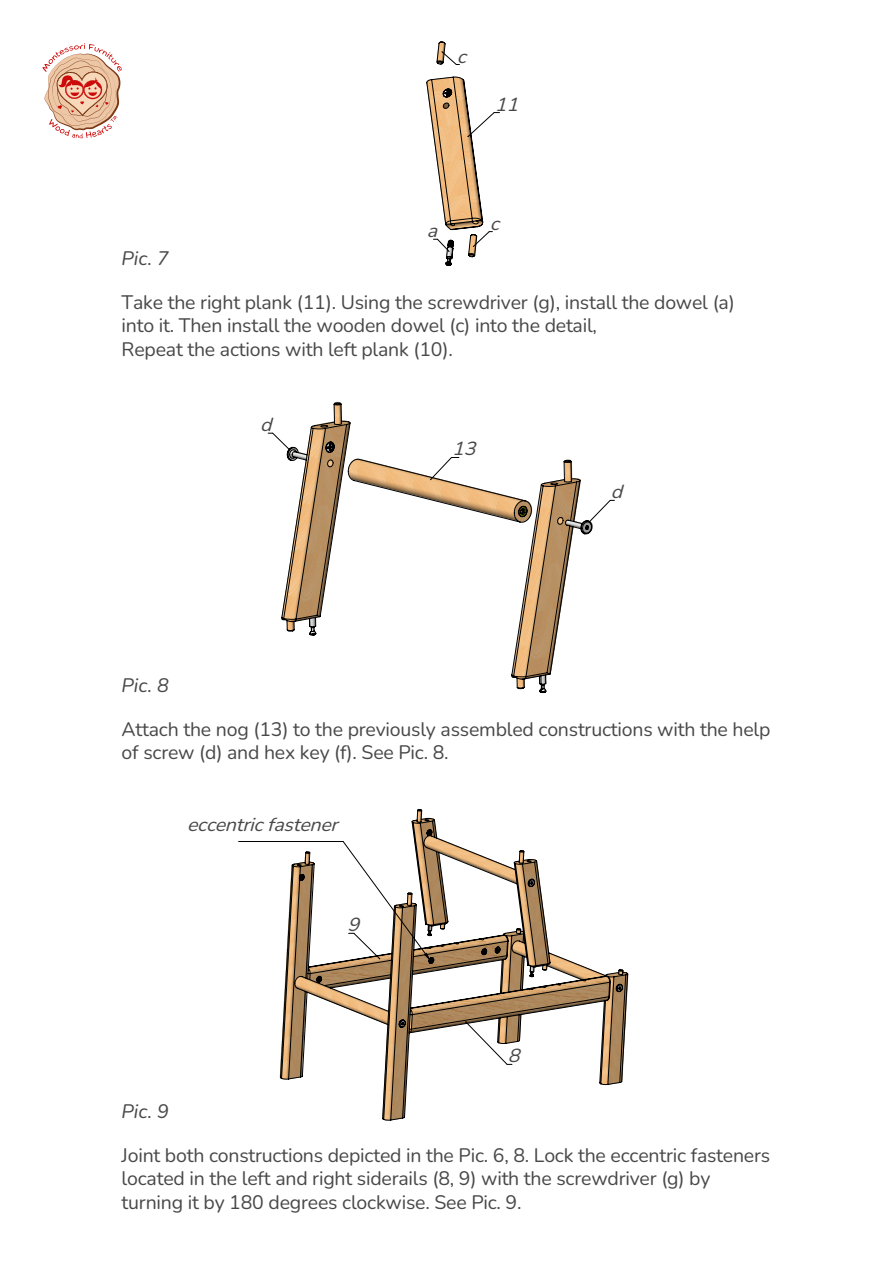
<style>
.page{position:relative;width:893px;height:1263px;background:#fff}
.page>*{position:absolute;margin:0;border:0;box-sizing:border-box;transform-origin:0 0}
.t1{font:200 19.5px/23.4px "Nunito";letter-spacing:-.01em;color:#484848}
.t2{font:italic 200 19.5px "Nunito";color:#484848}
.t3{font:italic 200 18.9px "Nunito";color:#484848;scale:1.04 1}
</style>
<div class="page">
<svg style="left:426px;top:41px;width:73px;height:225px"></svg>
<svg style="left:281px;top:402px;width:311px;height:291px"></svg>
<svg style="left:430px;top:457px;width:29px;height:23px"></svg>
<svg style="left:268px;top:432px;width:22px;height:18px"></svg>
<svg style="left:589px;top:500px;width:25px;height:23px"></svg>
<svg style="left:280px;top:809px;width:348px;height:311px"></svg>
<hr style="left:239px;top:841px;width:104px;height:1px;background:#000">
<svg style="left:343px;top:841px;width:88px;height:120px"></svg>
<svg style="left:465px;top:1021px;width:47px;height:44px"></svg>
<svg style="left:42px;top:43px;width:80px;height:95px"></svg>
<p class="t2" style="left:122px;top:244px;width:49px">Pic. 7</p>
<p class="t3" style="left:457px;top:43px;width:17px">с</p>
<p class="t3" style="left:495px;top:91px;width:30px">11</p>
<p class="t3" style="left:427px;top:218px;width:18px">a</p>
<p class="t3" style="left:490px;top:210px;width:17px">с</p>
<p class="t1" style="left:122px;top:290px;width:615px">Take the right plank (11). Using the screwdriver (g), install the dowel (a) into it. Then install the wooden dowel (c) into the detail,<br>Repeat the actions with left plank (10).</p>
<p class="t3" style="left:260px;top:411px;width:19px">d</p>
<p class="t2" style="left:122px;top:672px;width:49px">Pic. 8</p>
<p class="t3" style="left:452px;top:436px;width:30px">13</p>
<p class="t3" style="left:611px;top:479px;width:19px">d</p>
<p class="t1" style="left:122px;top:717px;width:650px">Attach the nog (13) to the previously assembled constructions with the help of screw (d) and hex key (f). See Pic. 8.</p>
<p class="t3" style="left:187px;top:812px;width:153px">eccentricfastener</p>
<p class="t3" style="left:348px;top:911px;width:19px">9</p>
<p class="t2" style="left:122px;top:1097px;width:49px">Pic. 9</p>
<p class="t3" style="left:508px;top:1042px;width:19px">8</p>
<p class="t1" style="left:122px;top:1143px;width:650px">Joint both constructions depicted in the Pic. 6, 8. Lock the eccentric fasteners located in the left and right siderails (8, 9) with the screwdriver (g) by turning it by 180 degrees clockwise. See Pic. 9.</p>
</div>
